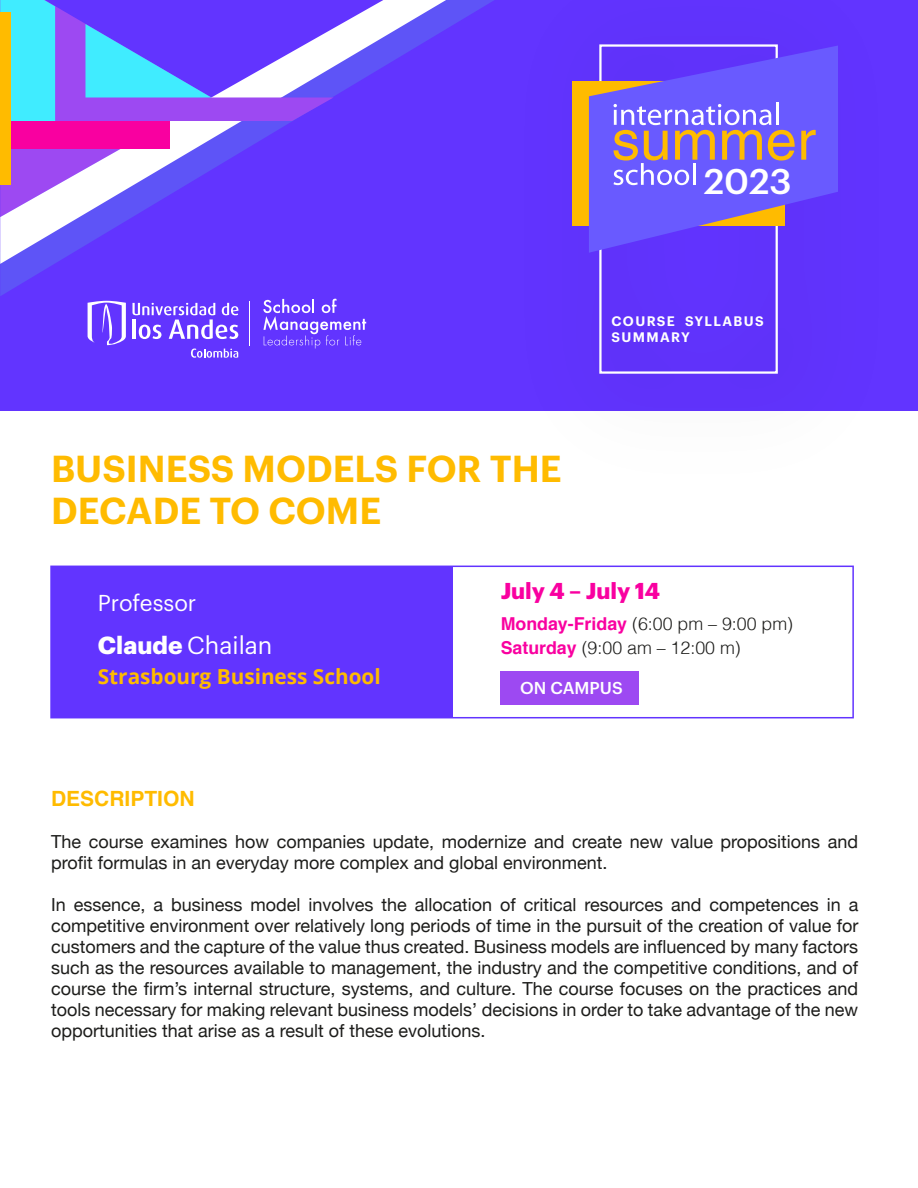
<style>
.page{position:relative;width:918px;height:1188px;background:#fff}
.page>*{position:absolute;margin:0;border:0;box-sizing:border-box;transform-origin:0 0}
.t1{font:600 36.75px/41.7px "Graphik";color:#fb0}
.t2{font:500 34.95px "Graphik";color:#fff}
.t3{font:24.15px "Graphik";color:#fff}
.t4{font:700 22.5px "Graphik";color:#f900a0}
.t5{font:22.5px "Graphik";color:#fff}
.t6{font:700 21px "Helvetica";color:#fb0}
.t7{font:700 20.7px "Open Sans";color:#fb0}
.t8{font:18px/21px "Helvetica Neue";color:#1d1d1b}
.t9{font:300 17.85px/24.3px "Helvetica";color:#1d1d1b}
.t10{font:500 16.8px "Graphik";color:#fff}
.t11{font:600 13.5px/16.2px "Graphik";letter-spacing:.1em;color:#fff}
.s1{font-weight:700}
.s2{font-weight:700;color:#f900a0}
</style>
<div class="page">
<div style="left:0;top:0;width:918px;height:411px;background:#6234ff"></div>
<svg style="left:0;top:0;width:484px;height:296px"></svg>
<svg style="left:0;top:0;width:446px;height:264px"></svg>
<div style="left:0;top:0;width:55px;height:121px;background:#40ecff"></div>
<div style="left:11px;top:121px;width:158px;height:28px;background:#f900a0"></div>
<div style="left:0;top:12px;width:11px;height:173px;background:#fb0"></div>
<svg style="left:85px;top:24px;width:249px;height:97px"></svg>
<svg style="left:88px;top:301px;width:38px;height:45px"></svg>
<svg style="left:132px;top:303px;width:107px;height:36px"></svg>
<svg style="left:191px;top:349px;width:47px;height:9px"></svg>
<hr style="left:250px;top:301px;width:1px;height:44px;background:#fff">
<svg style="left:263px;top:299px;width:103px;height:50px"></svg>
<div style="left:599px;top:44px;width:179px;height:330px;border:2px solid #fff"></div>
<div style="left:572px;top:81px;width:212px;height:145px;background:#fb0"></div>
<svg style="left:589px;top:46px;width:249px;height:207px;fill:#695aff"></svg>
<hr style="left:776px;top:103px;width:3px;height:22px;background:#fff">
<svg style="left:801px;top:130px;width:15px;height:30px"></svg>
<svg style="left:614px;top:104px;width:181px;height:81px"></svg>
<hr style="left:693px;top:163px;width:2px;height:22px;background:#fff">
<div style="left:51px;top:566px;width:401px;height:152px;background:#6234ff"></div>
<div style="left:50px;top:566px;width:804px;height:152px;border:2px solid #6234ff"></div>
<div style="left:501px;top:672px;width:138px;height:33px;background:#9d49f2"></div>
<h2 class="t2" style="left:704px;top:154px;width:90px">2023</h2>
<h1 class="t1" style="left:51px;top:444px;width:512px">BUSINESS MODELS FOR THE<br>DECADE TO COME</h1>
<p class="t11" style="left:612px;top:312px;width:154px">COURSE SYLLABUS<br>SUMMARY</p>
<p class="t5" style="left:98px;top:586px;width:100px">Professor</p>
<h3 class="t3" style="left:98px;top:627px;width:176px"><span class="s1">Claude</span> Chailan</h3>
<p class="t7" style="left:98px;top:662px;width:284px">Strasbourg Business School</p>
<p class="t4" style="left:501px;top:573px;width:161px">July 4 – July 14</p>
<p class="t9" style="left:501px;top:610px;width:294px"><span class="s2">Monday-Friday</span> (6:00 pm – 9:00 pm)<br><span class="s2">Saturday</span> (9:00 am – 12:00 m)</p>
<p class="t10" style="left:520px;top:675px;width:104px">ON CAMPUS</p>
<p class="t6" style="left:51px;top:781px;width:145px">DESCRIPTION</p>
<p class="t8" style="left:51px;top:832px;width:809px">The course examines how companies update, modernize and create new value propositions and profit formulas in an everyday more complex and global environment.</p>
<p class="t8" style="left:51px;top:895px;width:809px;text-align:justify">In essence, a business model involves the allocation of critical resources and competences in a competitive environment over relatively long periods of time in the pursuit of the creation of value for customers and the capture of the value thus created. Business models are influenced by many factors such as the resources available to management, the industry and the competitive conditions, and of course the firm’s internal structure, systems, and culture. The course focuses on the practices and tools necessary for making relevant business models’ decisions in order to take advantage of the new opportunities that arise as a result of these evolutions.</p>
</div>
